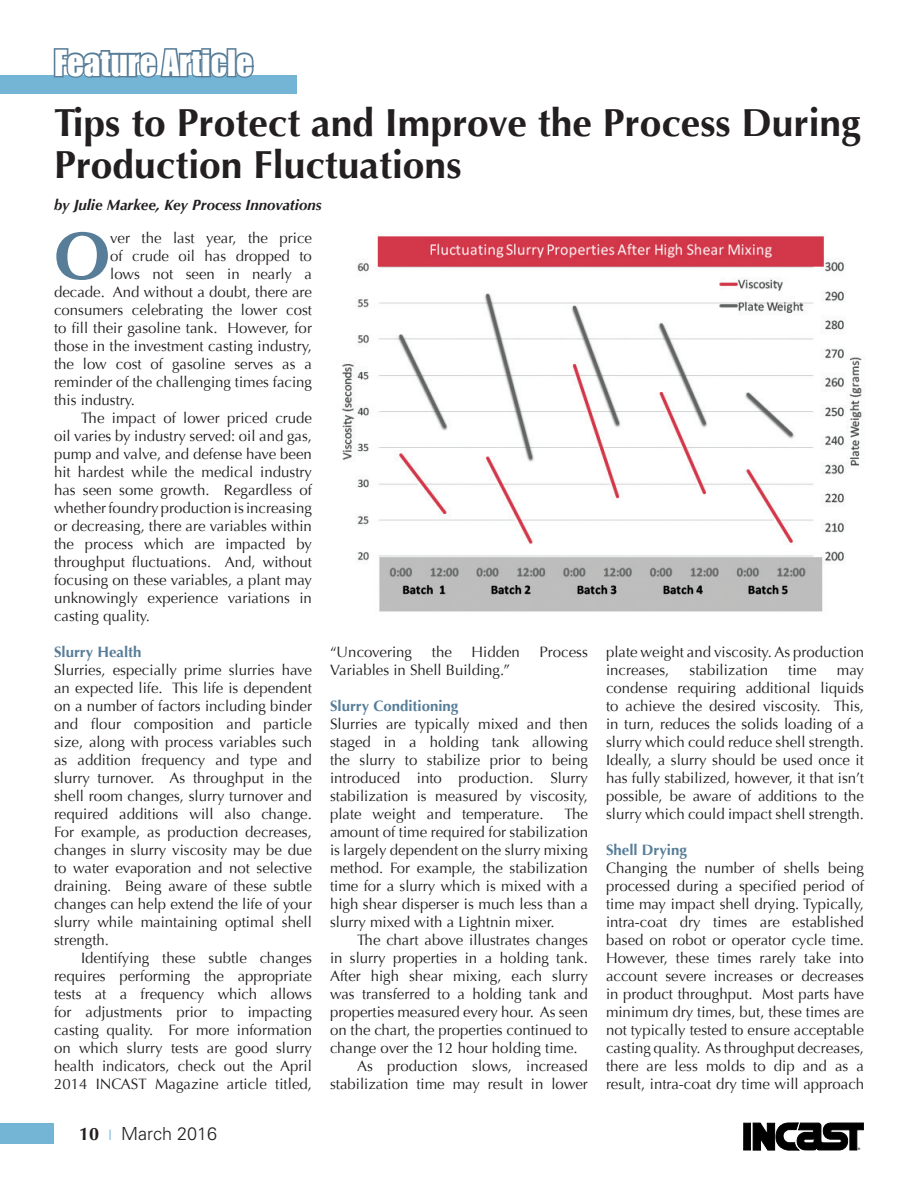
<style>
.page{position:relative;width:918px;height:1188px;background:#fff}
.page>*{position:absolute;margin:0;border:0;box-sizing:border-box;transform-origin:0 0}
.INCAST_Body{font:700 67.5px "Optima";color:#577d98}
.INCAST_Headline{font:700 39px/42px "Optima";color:#231f20}
.t1{font:33px "Impact";color:#fff}
.t2{font:300 18px "Univers";color:#231f20}
.INCAST_Body-2{font:15px/18px "Optima";color:#231f20;text-align:justify}
.INCAST_Subhead{font:700 15px "Optima";color:#577d98}
.INCAST_Byline{font:italic 700 15px "Optima";color:#231f20}
.t3{font:700 3.45px "Helvetica";color:#231f20}
.s1{font-family:"Optima";font-weight:700}
.s2{color:#74b4d5}
</style>
<div class="page">
<div style="left:0;top:1124px;width:54px;height:20px;background:#74b4d5"></div>
<div style="left:744px;top:1123px;width:6px;height:27px;background:#000"></div>
<div style="left:744px;top:1123px;width:7px;height:27px;border:1px solid #000"></div>
<svg style="left:753px;top:1122px;width:111px;height:29px"></svg>
<div style="left:0;top:75px;width:297px;height:18px;background:#74b4d5"></div>
<svg style="left:53px;top:48px;width:201px;height:30px"></svg>
<img style="left:342px;top:236px;width:520px;height:376px">
<p class="t1" style="left:54px;top:37px;width:200px">Feature Article</p>
<p class="INCAST_Headline" style="left:54px;top:103px;width:808px">Tips to Protect and Improve the Process During<br>Production Fluctuations</p>
<p class="INCAST_Byline" style="left:54px;top:196px;width:269px">by Julie Markee, Key Process Innovations</p>
<p class="INCAST_Body" style="left:54px;top:217px;width:58px">O</p>
<p class="INCAST_Body-2" style="left:110px;top:229px;width:203px">ver the last year, the price</p>
<p class="INCAST_Body-2" style="left:110px;top:247px;width:203px">of crude oil has dropped to</p>
<p class="INCAST_Body-2" style="left:110px;top:265px;width:203px">lows not seen in nearly a</p>
<p class="INCAST_Body-2" style="left:54px;top:283px;width:260px">decade. And without a doubt, there are</p>
<p class="INCAST_Body-2" style="left:54px;top:301px;width:260px">consumers celebrating the lower cost</p>
<p class="INCAST_Body-2" style="left:54px;top:319px;width:259px">to fill their gasoline tank. However, for</p>
<p class="INCAST_Body-2" style="left:54px;top:337px;width:259px">those in the investment casting industry,</p>
<p class="INCAST_Body-2" style="left:54px;top:355px;width:260px">the low cost of gasoline serves as a</p>
<p class="INCAST_Body-2" style="left:54px;top:373px;width:260px">reminder of the challenging times facing</p>
<p class="INCAST_Body-2" style="left:54px;top:391px;width:83px">this industry.</p>
<p class="INCAST_Body-2" style="left:54px;top:409px;width:260px;text-indent:27px">The impact of lower priced crude oil varies by industry served: oil and gas, pump and valve, and defense have been hit hardest while the medical industry has seen some growth. Regardless of whether foundry production is increasing or decreasing, there are variables within the process which are impacted by throughput fluctuations. And, without focusing on these variables, a plant may unknowingly experience variations in casting quality.</p>
<p class="INCAST_Subhead" style="left:54px;top:643px;width:89px">Slurry Health</p>
<p class="INCAST_Body-2" style="left:54px;top:661px;width:260px">Slurries, especially prime slurries have an expected life. This life is dependent on a number of factors including binder and flour composition and particle size, along with process variables such as addition frequency and type and slurry turnover. As throughput in the shell room changes, slurry turnover and required additions will also change.<br>For example, as production decreases, changes in slurry viscosity may be due to water evaporation and not selective draining. Being aware of these subtle changes can help extend the life of your slurry while maintaining optimal shell strength.</p>
<p class="INCAST_Body-2" style="left:54px;top:949px;width:260px;text-indent:27px">Identifying these subtle changes requires performing the appropriate tests at a frequency which allows for adjustments prior to impacting casting quality. For more information on which slurry tests are good slurry health indicators, check out the April 2014 INCAST Magazine article titled,</p>
<p class="t2" style="left:79px;top:1123px;width:140px"><span class="s1">10</span> <span class="s2">❘</span> March 2016</p>
<p class="INCAST_Body-2" style="left:330px;top:643px;width:84px">“Uncovering</p>
<p class="INCAST_Body-2" style="left:432px;top:643px;width:22px">the</p>
<p class="INCAST_Body-2" style="left:472px;top:643px;width:50px">Hidden</p>
<p class="INCAST_Body-2" style="left:540px;top:643px;width:50px">Process</p>
<p class="INCAST_Body-2" style="left:330px;top:661px;width:182px">Variables in Shell Building.”</p>
<p class="INCAST_Subhead" style="left:330px;top:697px;width:130px">Slurry Conditioning</p>
<p class="INCAST_Body-2" style="left:330px;top:715px;width:259px">Slurries are typically mixed and then staged in a holding tank allowing the slurry to stabilize prior to being introduced into production. Slurry stabilization is measured by viscosity, plate weight and temperature.</p>
<p class="INCAST_Body-2" style="left:330px;top:805px;width:260px;text-indent:234px">The amount of time required for stabilization is largely dependent on the slurry mixing method. For example, the stabilization time for a slurry which is mixed with a high shear disperser is much less than a slurry mixed with a Lightnin mixer.</p>
<p class="INCAST_Body-2" style="left:330px;top:931px;width:260px;text-indent:27px">The chart above illustrates changes in slurry properties in a holding tank.<br>After high shear mixing, each slurry was transferred to a holding tank and properties measured every hour. As seen on the chart, the properties continued to change over the 12 hour holding time.</p>
<p class="INCAST_Body-2" style="left:330px;top:1057px;width:259px;text-align:right">As production slows, increased stabilization time may result in lower</p>
<p class="INCAST_Body-2" style="left:606px;top:643px;width:260px">plate weight and viscosity. As production increases,</p>
<p class="INCAST_Body-2" style="left:690px;top:661px;width:80px">stabilization</p>
<p class="INCAST_Body-2" style="left:788px;top:661px;width:30px">time</p>
<p class="INCAST_Body-2" style="left:606px;top:661px;width:260px;text-indent:231px">may condense requiring additional liquids to achieve the desired viscosity. This, in turn, reduces the solids loading of a slurry which could reduce shell strength.<br>Ideally, a slurry should be used once it has fully stabilized, however, it that isn’t possible, be aware of additions to the slurry which could impact shell strength.</p>
<p class="INCAST_Subhead" style="left:606px;top:841px;width:82px">Shell Drying</p>
<p class="INCAST_Body-2" style="left:606px;top:859px;width:260px">Changing the number of shells being processed during a specified period of time may impact shell drying. Typically, intra-coat dry times are established based on robot or operator cycle time.<br>However, these times rarely take into account severe increases or decreases in product throughput. Most parts have minimum dry times, but, these times are not typically tested to ensure acceptable casting quality. As throughput decreases, there are less molds to dip and as a result, intra-coat dry time will approach</p>
<p class="t3" style="left:858px;top:1146px;width:4px">®</p>
</div>
